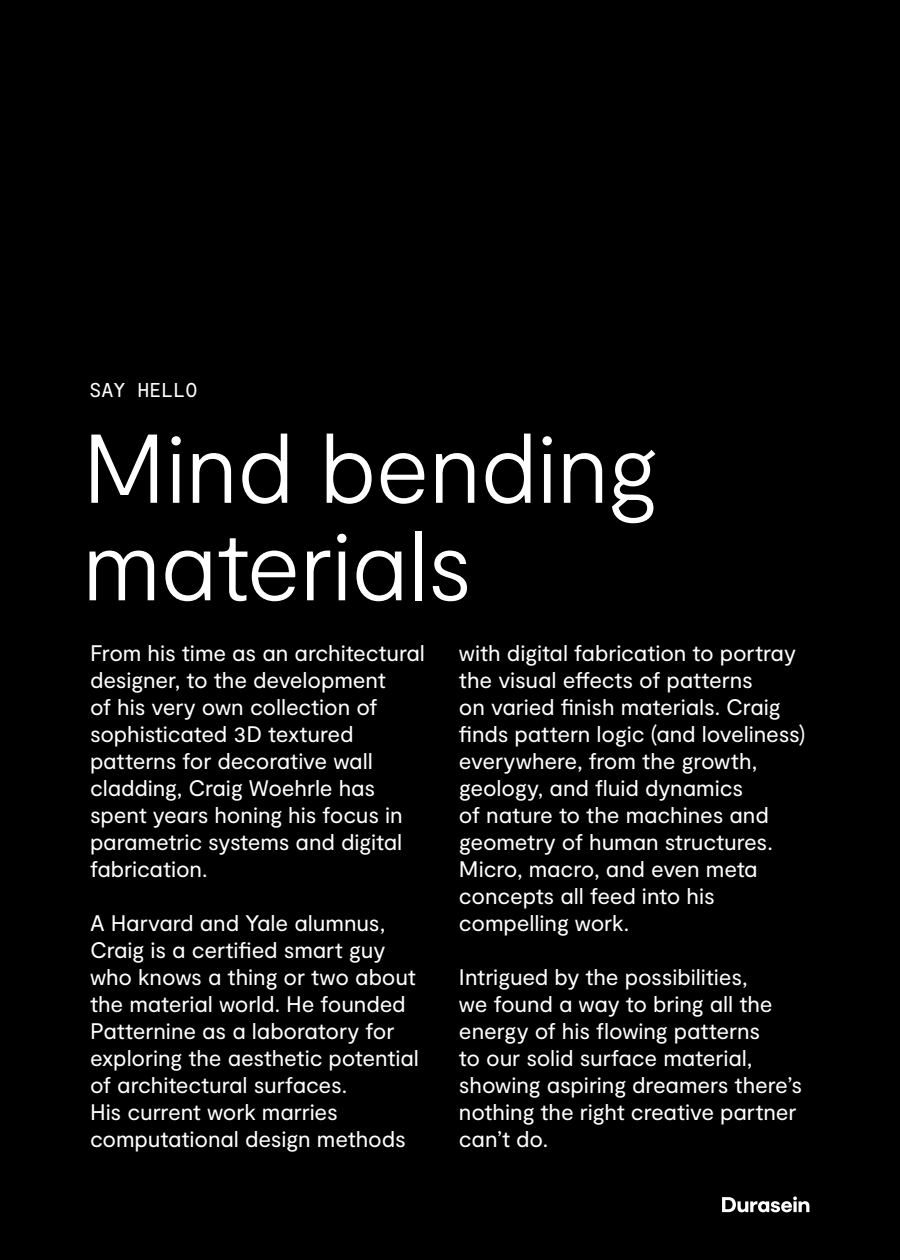
<style>
.page{position:relative;width:900px;height:1260px;background:#000}
.page>*{position:absolute;margin:0;border:0;box-sizing:border-box;transform-origin:0 0}
.t1{font:300 97.5px/97.5px "Moderat";letter-spacing:-.015em;color:#fff}
.t2{font:22.5px/27px "Moderat";letter-spacing:-.005em;color:#fff}
.t3{font:20px "Moderat Mono Regular";color:#fff}
</style>
<div class="page">
<svg style="left:722px;top:1196px;width:87px;height:16px"></svg>
<p class="t3" style="left:90px;top:379px;width:109px">SAY HELLO</p>
<h1 class="t1" style="left:82px;top:422px;width:577px">Mind bending materials</h1>
<p class="t2" style="left:90px;top:640px;width:337px">From his time as an architectural designer, to the development<br>of his very own collection of sophisticated 3D textured patterns for decorative wall cladding, Craig Woehrle has spent years honing his focus in parametric systems and digital fabrication.</p>
<p class="t2" style="left:90px;top:910px;width:330px">A Harvard and Yale alumnus,<br>Craig is a certified smart guy who knows a thing or two about the material world. He founded<br>Patternine as a laboratory for exploring the aesthetic potential of architectural surfaces.<br>His current work marries computational design methods</p>
<p class="t2" style="left:459px;top:640px;width:348px">with digital fabrication to portray the visual effects of patterns<br>on varied finish materials. Craig finds pattern logic (and loveliness) everywhere, from the growth, geology, and fluid dynamics<br>of nature to the machines and geometry of human structures.<br>Micro, macro, and even meta concepts all feed into his compelling work.</p>
<p class="t2" style="left:459px;top:964px;width:345px">Intrigued by the possibilities,<br>we found a way to bring all the energy of his flowing patterns<br>to our solid surface material, showing aspiring dreamers there’s nothing the right creative partner can’t do.</p>
</div>
